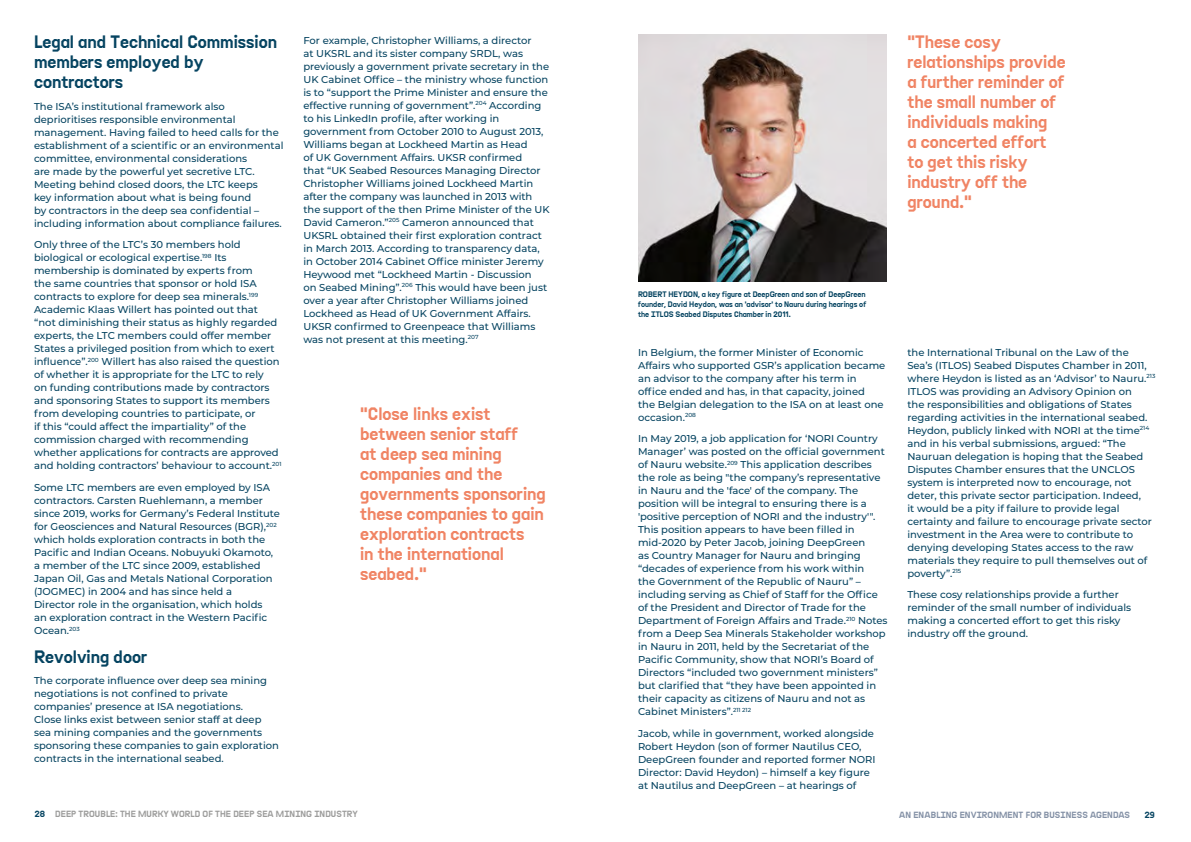
<style>
.page{position:relative;width:1191px;height:842px;background:#fff}
.page>*{position:absolute;margin:0;border:0;box-sizing:border-box;transform-origin:0 0}
.t1{font:18px/20px "Sanctuary LC";color:#f08464}
.t2{font:18px/20px "Sanctuary LC";color:#064461}
.t3{font:500 10px/13px "Montserrat";color:#064461}
.t4{font:9px "Sanctuary LC";letter-spacing:.01em;color:#9d9d9c}
.t5{font:9px "Sanctuary LC";color:#8491a6}
.t6{font:9px "Sanctuary LC";color:#064461}
.t7{font:8px/10px "Sanctuary LC";color:#064461;text-align:justify}
.s1{color:#064461}
</style>
<div class="page">
<img style="left:639px;top:34px;width:248px;height:248px">
<h1 class="t2" style="left:34px;top:32px;width:245px">Legal and Technical Commission members employed by contractors</h1>
<p class="t3" style="left:34px;top:99px;width:251px">The ISA’s institutional framework also deprioritises responsible environmental management. Having failed to heed calls for the establishment of a scientific or an environmental committee, environmental considerations<br>are made by the powerful yet secretive LTC.<br>Meeting behind closed doors, the LTC keeps<br>key information about what is being found<br>by contractors in the deep sea confidential – including information about compliance failures.</p>
<p class="t3" style="left:34px;top:238px;width:249px">Only three of the LTC’s 30 members hold biological or ecological expertise.<sup>198</sup> Its membership is dominated by experts from<br>the same countries that sponsor or hold ISA contracts to explore for deep sea minerals.<sup>199<br></sup>Academic Klaas Willert has pointed out that “not diminishing their status as highly regarded experts, the LTC members could offer member States a privileged position from which to exert influence”.<sup>200</sup> Willert has also raised the question of whether it is appropriate for the LTC to rely<br>on funding contributions made by contractors and sponsoring States to support its members from developing countries to participate, or<br>if this “could affect the impartiality” of the commission charged with recommending whether applications for contracts are approved and holding contractors’ behaviour to account.<sup>201</sup></p>
<p class="t3" style="left:34px;top:480px;width:247px">Some LTC members are even employed by ISA contractors. Carsten Ruehlemann, a member since 2019, works for Germany’s Federal Institute for Geosciences and Natural Resources (BGR),<sup>202 </sup>which holds exploration contracts in both the Pacific and Indian Oceans. Nobuyuki Okamoto, a member of the LTC since 2009, established Japan Oil, Gas and Metals National Corporation (JOGMEC) in 2004 and has since held a<br>Director role in the organisation, which holds<br>an exploration contract in the Western Pacific Ocean.<sup>203</sup></p>
<h1 class="t2" style="left:34px;top:646px;width:115px">Revolving door</h1>
<p class="t3" style="left:34px;top:673px;width:246px">The corporate influence over deep sea mining negotiations is not confined to private companies’ presence at ISA negotiations.<br>Close links exist between senior staff at deep sea mining companies and the governments sponsoring these companies to gain exploration contracts in the international seabed.</p>
<p class="t3" style="left:303px;top:33px;width:248px">For example, Christopher Williams, a director<br>at UKSRL and its sister company SRDL, was previously a government private secretary in the UK Cabinet Office – the ministry whose function is to “support the Prime Minister and ensure the effective running of government”.<sup>204</sup> According to his LinkedIn profile, after working in government from October 2010 to August 2013, Williams began at Lockheed Martin as Head<br>of UK Government Affairs. UKSR confirmed<br>that “UK Seabed Resources Managing Director Christopher Williams joined Lockheed Martin after the company was launched in 2013 with the support of the then Prime Minister of the UK David Cameron.”<sup>205</sup> Cameron announced that UKSRL obtained their first exploration contract in March 2013. According to transparency data, in October 2014 Cabinet Office minister Jeremy Heywood met “Lockheed Martin - Discussion<br>on Seabed Mining”.<sup>206</sup> This would have been just over a year after Christopher Williams joined Lockheed as Head of UK Government Affairs.<br>UKSR confirmed to Greenpeace that Williams was not present at this meeting.<sup>207</sup></p>
<h1 class="t1" style="left:360px;top:404px;width:187px">"Close links exist between senior staff<br>at deep sea mining companies and the governments sponsoring these companies to gain exploration contracts<br>in the international seabed."</h1>
<h1 class="t1" style="left:907px;top:32px;width:160px">"These cosy relationships provide a further reminder of the small number of individuals making<br>a concerted effort to get this risky industry off the ground."</h1>
<p class="t7" style="left:638px;top:289px;width:230px">ROBERT HEYDON, a key figure at DeepGreen and son of DeepGreen founder, David Heydon, was an 'advisor' to Nauru during hearings of the ITLOS Seabed Disputes Chamber in 2011.</p>
<p class="t3" style="left:638px;top:345px;width:249px">In Belgium, the former Minister of Economic Affairs who supported GSR’s application became an advisor to the company after his term in office ended and has, in that capacity, joined<br>the Belgian delegation to the ISA on at least one occasion.<sup>208</sup></p>
<p class="t3" style="left:638px;top:432px;width:251px">In May 2019, a job application for ‘NORI Country Manager’ was posted on the official government of Nauru website.<sup>209</sup> This application describes the role as being "the company’s representative in Nauru and the 'face' of the company. The position will be integral to ensuring there is a 'positive perception of NORI and the industry'".<br>This position appears to have been filled in mid-2020 by Peter Jacob, joining DeepGreen<br>as Country Manager for Nauru and bringing “decades of experience from his work within<br>the Government of the Republic of Nauru” – including serving as Chief of Staff for the Office of the President and Director of Trade for the Department of Foreign Affairs and Trade.<sup>210</sup> Notes from a Deep Sea Minerals Stakeholder workshop in Nauru in 2011, held by the Secretariat of the Pacific Community, show that NORI’s Board of Directors “included two government ministers” but clarified that “they have been appointed in their capacity as citizens of Nauru and not as Cabinet Ministers”.<sup>211</sup> <sup>212</sup></p>
<p class="t3" style="left:638px;top:726px;width:239px">Jacob, while in government, worked alongside Robert Heydon (son of former Nautilus CEO, DeepGreen founder and reported former NORI Director: David Heydon) – himself a key figure at Nautilus and DeepGreen – at hearings of</p>
<p class="t3" style="left:907px;top:345px;width:249px">the International Tribunal on the Law of the Sea’s (ITLOS) Seabed Disputes Chamber in 2011, where Heydon is listed as an ‘Advisor’ to Nauru.<sup>213<br></sup>ITLOS was providing an Advisory Opinion on<br>the responsibilities and obligations of States regarding activities in the international seabed.<br>Heydon, publicly linked with NORI at the time<sup>214 </sup>and in his verbal submissions, argued: “The Nauruan delegation is hoping that the Seabed Disputes Chamber ensures that the UNCLOS system is interpreted now to encourage, not deter, this private sector participation. Indeed,<br>it would be a pity if failure to provide legal certainty and failure to encourage private sector investment in the Area were to contribute to denying developing States access to the raw materials they require to pull themselves out of poverty”.<sup>215</sup></p>
<p class="t3" style="left:907px;top:588px;width:225px">These cosy relationships provide a further reminder of the small number of individuals making a concerted effort to get this risky industry off the ground.</p>
<p class="t4" style="left:35px;top:808px;width:325px"><span class="s1">28</span> DEEP TROUBLE: THE MURKY WORLD OF THE DEEP SEA MINING INDUSTRY</p>
<p class="t5" style="left:899px;top:809px;width:4px">an</p>
<p class="t5" style="left:913px;top:809px;width:7px">enabling</p>
<p class="t5" style="left:959px;top:809px;width:7px">environment</p>
<p class="t5" style="left:1025px;top:809px;width:7px">for</p>
<p class="t5" style="left:1044px;top:809px;width:7px">business</p>
<p class="t5" style="left:1090px;top:809px;width:7px">agendas</p>
<p class="t6" style="left:1144px;top:809px;width:11px">29</p>
</div>
